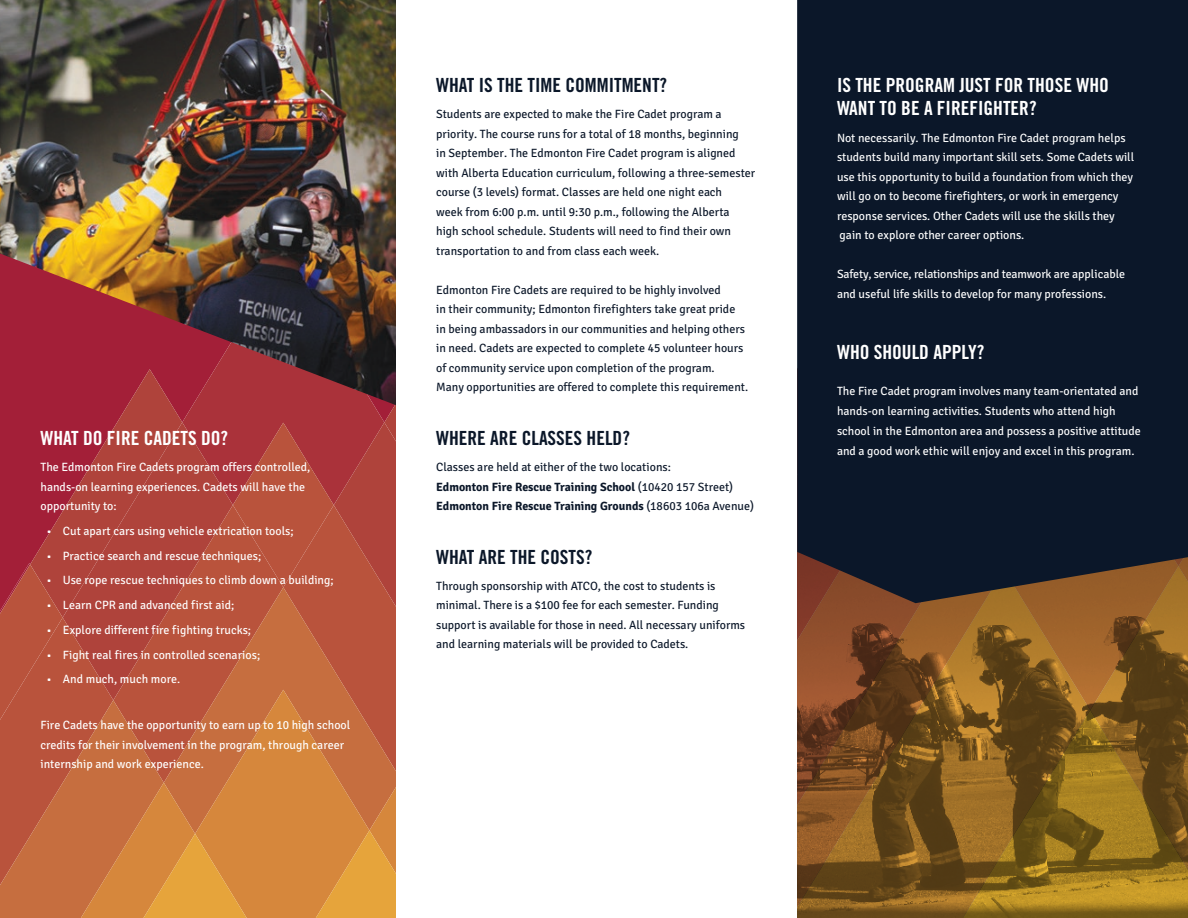
<style>
.page{position:relative;width:1188px;height:918px;background:#fff}
.page>*{position:absolute;margin:0;border:0;box-sizing:border-box;transform-origin:0 0}
.t1{font:19.5px/23.4px "Trade Gothic Bold Cond Twenty";color:#fff}
.t2{font:19.5px "Trade Gothic Bold Cond Twenty";color:#0b1729}
.t3{font:12px/19.5px "Signika Negative";color:#fff}
.t4{font:12px/19.5px "Signika Negative";color:#0b1729}
.s1{font-weight:700}
</style>
<div class="page">
<svg style="left:0;top:405px;width:396px;height:513px;background:#bd5b3c"></svg>
<img style="left:0;top:0;width:396px;height:405px">
<svg style="left:797px;top:603px;width:293px;height:315px;background:#7e5222"></svg>
<svg style="left:1090px;top:603px;width:98px;height:107px;background:#805621"></svg>
<svg style="left:956px;top:710px;width:232px;height:208px;background:#87641e"></svg>
<div style="left:797px;top:0;width:391px;height:603px;background:#0b1729"></div>
<h1 class="t1" style="left:40px;top:426px;width:189px">WHAT DO FIRE CADETS DO?</h1>
<p class="t3" style="left:40px;top:458px;width:271px">The Edmonton Fire Cadets program offers controlled, hands-on learning experiences. Cadets will have the opportunity to:</p>
<p class="t3" style="left:46px;top:521px;width:249px">• Cut apart cars using vehicle extrication tools;</p>
<p class="t3" style="left:46px;top:546px;width:216px">• Practice search and rescue techniques;</p>
<p class="t3" style="left:46px;top:571px;width:289px">• Use rope rescue techniques to climb down a building;</p>
<p class="t3" style="left:46px;top:596px;width:189px">• Learn CPR and advanced first aid;</p>
<p class="t3" style="left:46px;top:620px;width:206px">• Explore different fire fighting trucks;</p>
<p class="t3" style="left:46px;top:645px;width:215px">• Fight real fires in controlled scenarios;</p>
<p class="t3" style="left:46px;top:670px;width:135px">• And much, much more.</p>
<p class="t3" style="left:40px;top:716px;width:311px">Fire Cadets have the opportunity to earn up to 10 high school credits for their involvement in the program, through career internship and work experience.</p>
<h1 class="t2" style="left:436px;top:73px;width:233px">WHAT IS THE TIME COMMITMENT?</h1>
<p class="t4" style="left:436px;top:105px;width:321px">Students are expected to make the Fire Cadet program a priority. The course runs for a total of 18 months, beginning<br>in September. The Edmonton Fire Cadet program is aligned with Alberta Education curriculum, following a three-semester course (3 levels) format. Classes are held one night each<br>week from 6:00 p.m. until 9:30 p.m., following the Alberta<br>high school schedule. Students will need to find their own transportation to and from class each week.</p>
<p class="t4" style="left:436px;top:280px;width:314px">Edmonton Fire Cadets are required to be highly involved<br>in their community; Edmonton firefighters take great pride<br>in being ambassadors in our communities and helping others in need. Cadets are expected to complete 45 volunteer hours of community service upon completion of the program.<br>Many opportunities are offered to complete this requirement.</p>
<h1 class="t2" style="left:436px;top:426px;width:195px">WHERE ARE CLASSES HELD?</h1>
<p class="t4" style="left:436px;top:458px;width:319px">Classes are held at either of the two locations:<br><span class="s1">Edmonton Fire Rescue Training School</span> (10420 157 Street)<br><span class="s1">Edmonton Fire Rescue Training Grounds</span> (18603 106a Avenue)</p>
<h1 class="t2" style="left:436px;top:545px;width:158px">WHAT ARE THE COSTS?</h1>
<p class="t4" style="left:436px;top:576px;width:311px">Through sponsorship with ATCO, the cost to students is minimal. There is a $100 fee for each semester. Funding support is available for those in need. All necessary uniforms and learning materials will be provided to Cadets.</p>
<h1 class="t1" style="left:837px;top:73px;width:273px">IS THE PROGRAM JUST FOR THOSE WHO<br>WANT TO BE A FIREFIGHTER?</h1>
<p class="t3" style="left:837px;top:128px;width:299px">Not necessarily. The Edmonton Fire Cadet program helps students build many important skill sets. Some Cadets will use this opportunity to build a foundation from which they will go on to become firefighters, or work in emergency response services. Other Cadets will use the skills they gain to explore other career options.</p>
<p class="t3" style="left:837px;top:265px;width:290px">Safety, service, relationships and teamwork are applicable and useful life skills to develop for many professions.</p>
<h1 class="t1" style="left:837px;top:340px;width:149px">WHO SHOULD APPLY?</h1>
<p class="t3" style="left:837px;top:381px;width:305px;line-height:20.2px">The Fire Cadet program involves many team-orientated and hands-on learning activities. Students who attend high school in the Edmonton area and possess a positive attitude and a good work ethic will enjoy and excel in this program.</p>
</div>
